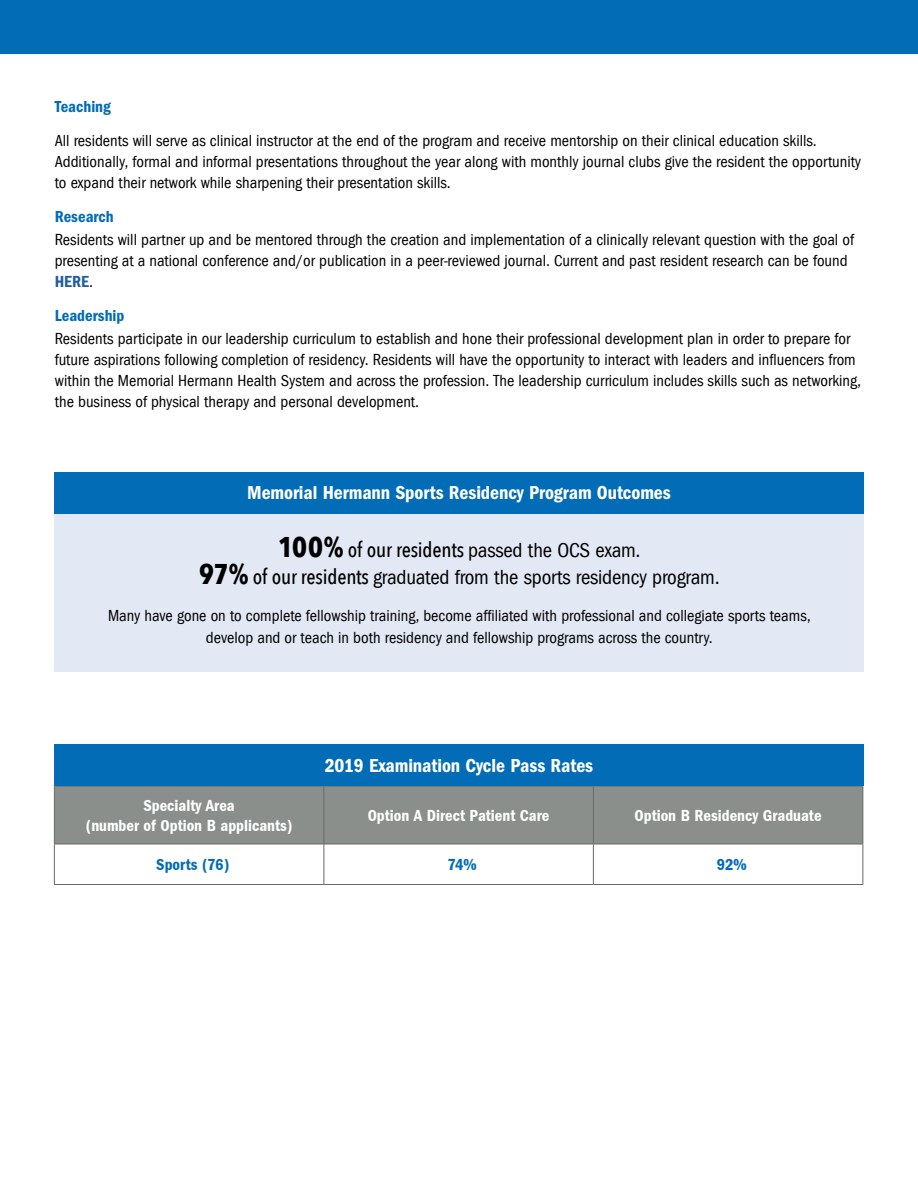
<style>
.page{position:relative;width:918px;height:1188px;background:#fff}
.page>*{position:absolute;margin:0;border:0;box-sizing:border-box;transform-origin:0 0}
.t1{font:21px/27px "Franklin Got Cd ITCTT";letter-spacing:-.01em;color:#000;text-align:center}
.t2{font:600 19.5px "Franklin Got Cd ITC";letter-spacing:-.005em;color:#fff}
.t3{font:16.5px/21px "Franklin Got Cd ITCTT";color:#000}
.t4{font:600 16.5px/19.5px "Franklin Got Cd ITCTT";color:#fff;text-align:center}
.t5{font:600 16.5px "Franklin Got Cd ITC";color:#036cb6}
.t6{font:600 16.5px "Franklin Got Cd ITCTT";color:#036cb6}
.s1{font-weight:600;color:#215e9e}
.s2{font-family:"Avenir Next Condensed";font-weight:700;font-size:28.5px}
.s3{font-family:"Avenir Next Condensed";font-weight:500}
</style>
<div class="page">
<div style="left:55px;top:787px;width:807px;height:57px;background:#8b8f8b"></div>
<hr style="left:54px;top:786px;width:270px;height:1px;background:#666b66">
<hr style="left:54px;top:786px;width:1px;height:58px;background:#666b66">
<hr style="left:324px;top:786px;width:269px;height:1px;background:#666b66">
<hr style="left:324px;top:786px;width:1px;height:58px;background:#666b66">
<hr style="left:593px;top:786px;width:270px;height:1px;background:#666b66">
<hr style="left:593px;top:786px;width:1px;height:58px;background:#666b66">
<hr style="left:862px;top:786px;width:1px;height:58px;background:#666b66">
<hr style="left:54px;top:844px;width:270px;height:1px;background:#666b66">
<hr style="left:54px;top:844px;width:1px;height:40px;background:#666b66">
<hr style="left:324px;top:844px;width:269px;height:1px;background:#666b66">
<hr style="left:324px;top:844px;width:1px;height:40px;background:#666b66">
<hr style="left:593px;top:844px;width:270px;height:1px;background:#666b66">
<hr style="left:593px;top:844px;width:1px;height:40px;background:#666b66">
<hr style="left:862px;top:844px;width:1px;height:40px;background:#666b66">
<hr style="left:54px;top:884px;width:270px;height:1px;background:#666b66">
<hr style="left:324px;top:884px;width:269px;height:1px;background:#666b66">
<hr style="left:593px;top:884px;width:270px;height:1px;background:#666b66">
<div style="left:54px;top:744px;width:810px;height:42px;background:#036cb6"></div>
<div style="left:55px;top:514px;width:809px;height:157px;background:#e3e8f5"></div>
<div style="left:54px;top:472px;width:810px;height:42px;background:#036cb6"></div>
<div style="left:0;top:0;width:918px;height:54px;background:#036cb6"></div>
<p class="t5" style="left:55px;top:97px;width:58px">Teaching</p>
<p class="t3" style="left:55px;top:129px;width:808px">All residents will serve as clinical instructor at the end of the program and receive mentorship on their clinical education skills.<br>Additionally, formal and informal presentations throughout the year along with monthly journal clubs give the resident the opportunity to expand their network while sharpening their presentation skills.</p>
<p class="t5" style="left:55px;top:207px;width:61px">Research</p>
<p class="t3" style="left:55px;top:228px;width:801px">Residents will partner up and be mentored through the creation and implementation of a clinically relevant question with the goal of presenting at a national conference and/or publication in a peer-reviewed journal. Current and past resident research can be found<br><span class="s1">HERE</span>.</p>
<p class="t5" style="left:55px;top:306px;width:71px">Leadership</p>
<p class="t3" style="left:55px;top:327px;width:808px">Residents participate in our leadership curriculum to establish and hone their professional development plan in order to prepare for future aspirations following completion of residency. Residents will have the opportunity to interact with leaders and influencers from within the Memorial Hermann Health System and across the profession. The leadership curriculum includes skills such as networking, the business of physical therapy and personal development.</p>
<p class="t2" style="left:247px;top:482px;width:425px">Memorial Hermann Sports Residency Program Outcomes</p>
<p class="t1" style="left:199px;top:536px;width:522px"><span class="s2">100%</span> <span class="s3">of our residents</span> passed the OCS exam.<br><span class="s2">97%</span> <span class="s3">of our residents</span> graduated from the sports residency program.</p>
<p class="t3" style="left:108px;top:604px;width:704px;line-height:22.5px;text-align:center">Many have gone on to complete fellowship training, become affiliated with professional and collegiate sports teams, develop and or teach in both residency and fellowship programs across the country.</p>
<p class="t2" style="left:325px;top:754px;width:270px">2019 Examination Cycle Pass Rates</p>
<p class="t4" style="left:86px;top:795px;width:208px">Specialty Area<br>(number of Option B applicants)</p>
<p class="t4" style="left:368px;top:805px;width:183px">Option A Direct Patient Care</p>
<p class="t4" style="left:635px;top:805px;width:189px">Option B Residency Graduate</p>
<p class="t6" style="left:156px;top:855px;width:75px">Sports (76)</p>
<p class="t6" style="left:448px;top:855px;width:30px">74%</p>
<p class="t6" style="left:717px;top:855px;width:32px">92%</p>
</div>
